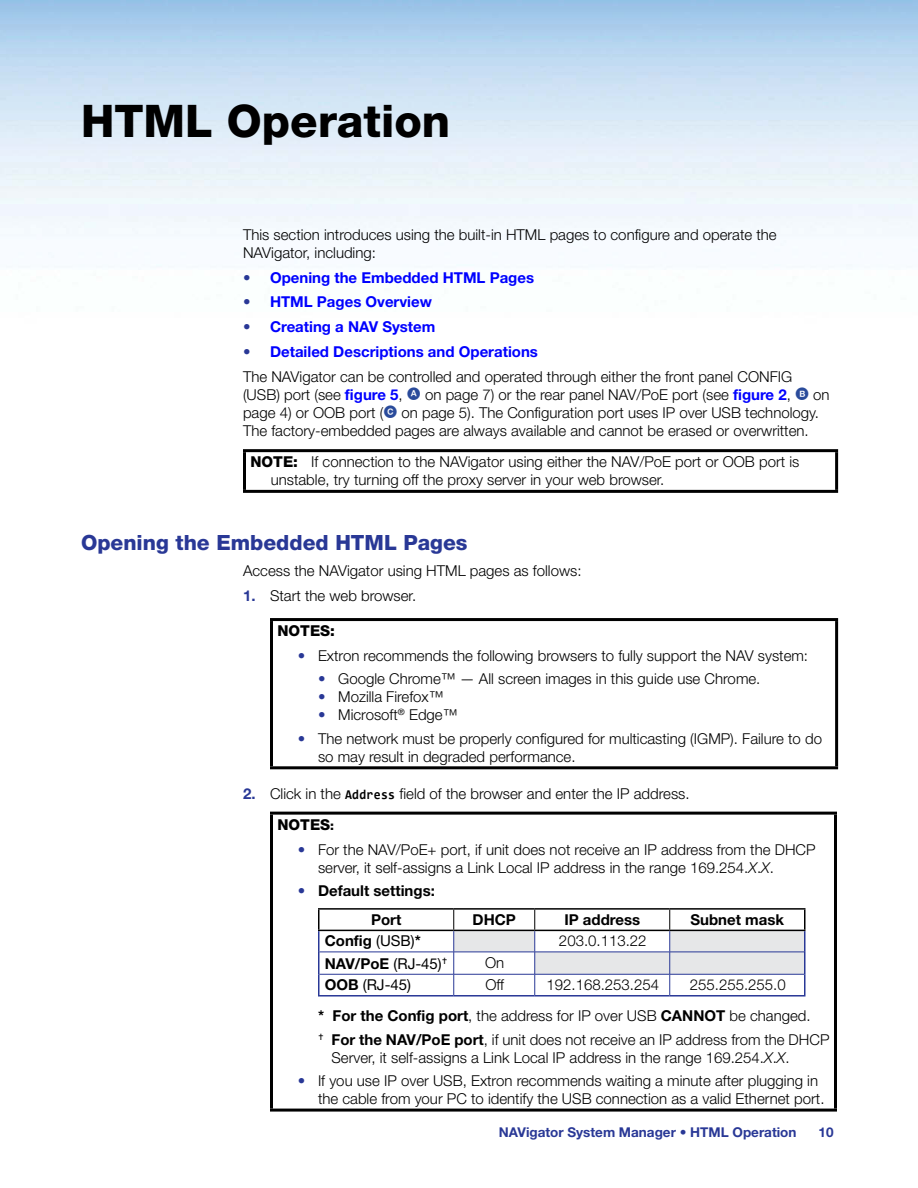
<style>
.page{position:relative;width:918px;height:1188px;background:#fff}
.page>*{position:absolute;margin:0;border:0;box-sizing:border-box;transform-origin:0 0}
.t1{font:800 45px "Helvetica Neue LT Std";color:#000}
.t2{font:800 21px "Helvetica Neue LT Std";color:#293896}
.t3{font:300 15px/18px "Helvetica Neue LT Std";color:#000}
.t4{font:700 15px/29px "Helvetica Neue LT Std";color:#000}
.t5{font:700 15px "Helvetica Neue LT Std";color:#00f}
.t6{font:15px "Helvetica Neue LT Std";color:#000}
.t7{font:800 15px "Helvetica Neue LT Std";color:#000}
.t8{font:700 13.5px "Helvetica Neue LT Std";color:#293896}
.s1{font-weight:400;color:#293896}
.s2{font-weight:700;color:#00f}
.s3{font-weight:800}
.s4{font-weight:700;color:#293896}
.s5{font-family:"Consolas";font-weight:700;font-size:13.5px}
.s6{font-weight:800;font-size:12.3px}
.s7{font-style:italic}
.s8{color:#293896}
.s9{font-weight:400}
.s10{font-weight:700}
</style>
<div class="page">
<hr style="left:243px;top:449px;width:595px;height:3px;background:#000">
<hr style="left:243px;top:452px;width:3px;height:38px;background:#000">
<hr style="left:835px;top:452px;width:3px;height:38px;background:#000">
<hr style="left:243px;top:490px;width:595px;height:3px;background:#000">
<hr style="left:270px;top:618px;width:568px;height:3px;background:#000">
<hr style="left:270px;top:621px;width:3px;height:145px;background:#000">
<hr style="left:835px;top:621px;width:3px;height:145px;background:#000">
<hr style="left:270px;top:766px;width:568px;height:3px;background:#000">
<hr style="left:270px;top:812px;width:567px;height:3px;background:#000">
<hr style="left:270px;top:815px;width:3px;height:294px;background:#000">
<hr style="left:834px;top:815px;width:3px;height:294px;background:#000">
<hr style="left:270px;top:1109px;width:567px;height:3px;background:#000">
<hr style="left:318px;top:908px;width:136px;height:2px;background:#000">
<hr style="left:318px;top:910px;width:2px;height:20px;background:#000">
<hr style="left:454px;top:908px;width:81px;height:2px;background:#000">
<hr style="left:535px;top:908px;width:135px;height:2px;background:#000">
<hr style="left:670px;top:908px;width:136px;height:2px;background:#000">
<hr style="left:318px;top:930px;width:136px;height:1px;background:#000">
<hr style="left:670px;top:930px;width:136px;height:1px;background:#000">
<hr style="left:318px;top:931px;width:2px;height:21px;background:#293896">
<hr style="left:318px;top:952px;width:2px;height:22px;background:#293896">
<hr style="left:318px;top:974px;width:2px;height:21px;background:#293896">
<hr style="left:318px;top:995px;width:136px;height:2px;background:#293896">
<hr style="left:454px;top:995px;width:81px;height:2px;background:#293896">
<hr style="left:535px;top:995px;width:135px;height:2px;background:#293896">
<hr style="left:670px;top:995px;width:136px;height:2px;background:#293896">
<hr style="left:320px;top:952px;width:134px;height:1px;background:#293896">
<hr style="left:320px;top:974px;width:134px;height:1px;background:#293896">
<svg style="left:453px;top:910px;width:351px;height:85px"></svg>
<hr style="left:804px;top:910px;width:2px;height:20px;background:#000">
<hr style="left:804px;top:931px;width:2px;height:21px;background:#293896">
<hr style="left:804px;top:952px;width:2px;height:22px;background:#293896">
<hr style="left:804px;top:974px;width:2px;height:21px;background:#293896">
<h1 class="t1" style="left:81px;top:94px;width:371px">HTML Operation</h1>
<p class="t3" style="left:243px;top:225px;width:535px">This section introduces using the built-in HTML pages to configure and operate the<br>NAVigator, including:</p>
<p class="t5" style="left:243px;top:268px;width:293px"><span class="s1">•</span> Opening the Embedded HTML Pages</p>
<p class="t5" style="left:243px;top:293px;width:190px"><span class="s1">•</span> HTML Pages Overview</p>
<p class="t5" style="left:243px;top:318px;width:194px"><span class="s1">•</span> Creating a NAV System</p>
<p class="t3" style="left:243px;top:339px;width:551px;line-height:24.8px"><span class="s1">•</span> <span class="s2">Detailed Descriptions and Operations<br></span>The NAVigator can be controlled and operated through either the front panel CONFIG</p>
<p class="t3" style="left:243px;top:385px;width:161px">(USB) port (see <span class="s2">figure 5</span>,</p>
<p class="t3" style="left:425px;top:385px;width:367px">on page 7) or the rear panel NAV/PoE port (see <span class="s2">figure 2</span>,</p>
<p class="t3" style="left:243px;top:385px;width:588px;text-indent:570px">on page 4) or OOB port ( on page 5). The Configuration port uses IP over USB technology.<br>The factory-embedded pages are always available and cannot be erased or overwritten.</p>
<p class="t3" style="left:271px;top:453px;width:530px;text-indent:-20px"><span class="s3">NOTE:</span> If connection to the NAVigator using either the NAV/PoE port or OOB port is unstable, try turning off the proxy server in your web browser.</p>
<h2 class="t2" style="left:81px;top:530px;width:388px">Opening the Embedded HTML Pages</h2>
<p class="t3" style="left:243px;top:561px;width:340px">Access the NAVigator using HTML pages as follows:</p>
<p class="t3" style="left:243px;top:586px;width:175px"><span class="s4">1.</span> Start the web browser.</p>
<p class="t7" style="left:278px;top:622px;width:59px">NOTES:</p>
<p class="t3" style="left:298px;top:646px;width:512px"><span class="s4">•</span> Extron recommends the following browsers to fully support the NAV system:</p>
<p class="t3" style="left:318px;top:670px;width:444px"><span class="s4">•</span> Google Chrome™ — All screen images in this guide use Chrome.</p>
<p class="t3" style="left:318px;top:688px;width:127px"><span class="s4">•</span> Mozilla Firefox™</p>
<p class="t3" style="left:318px;top:706px;width:141px"><span class="s4">•</span> Microsoft<sup>®</sup> Edge™</p>
<p class="t3" style="left:318px;top:729px;width:506px;text-indent:-20px"><span class="s4">•</span> The network must be properly configured for multicasting (IGMP). Failure to do so may result in degraded performance.</p>
<p class="t3" style="left:278px;top:779px;width:414px;line-height:30.3px;text-indent:-34px"><span class="s4">2.</span> Click in the <span class="s5">Address</span> field of the browser and enter the IP address.<br><span class="s3">NOTES</span><span class="s6">:</span></p>
<p class="t3" style="left:318px;top:840px;width:499px;text-indent:-20px"><span class="s4">•</span> For the NAV/PoE+ port, if unit does not receive an IP address from the DHCP server, it self-assigns a Link Local IP address in the range 169.254.<span class="s7">X</span>.<span class="s7">X</span>.</p>
<p class="t4" style="left:371px;top:876px;width:65px;text-indent:-73px"><span class="s8">•</span> Default settings:<br>Port</p>
<p class="t4" style="left:473px;top:905px;width:45px">DHCP</p>
<p class="t4" style="left:564px;top:905px;width:77px">IP address</p>
<p class="t4" style="left:690px;top:905px;width:95px">Subnet mask</p>
<p class="t4" style="left:325px;top:926px;width:98px">Config <span class="s9">(USB)</span>*</p>
<p class="t3" style="left:559px;top:932px;width:89px">203.0.113.22</p>
<p class="t4" style="left:325px;top:949px;width:119px">NAV/PoE <span class="s9">(RJ-45)</span></p>
<p class="t3" style="left:485px;top:953px;width:21px">On</p>
<p class="t6" style="left:325px;top:976px;width:88px"><span class="s10">OOB</span> (RJ-45)</p>
<p class="t3" style="left:485px;top:976px;width:20px">Off</p>
<p class="t3" style="left:546px;top:976px;width:114px">192.168.253.254</p>
<p class="t3" style="left:318px;top:969px;width:494px;line-height:30.9px;text-indent:372px">255.255.255.0<br><span class="s10">* For the Config port</span>, the address for IP over USB <span class="s10">CANNOT</span> be changed.</p>
<p class="t3" style="left:331px;top:1030px;width:499px"><span class="s10">For the NAV/PoE port</span>, if unit does not receive an IP address from the DHCP<br>Server, it self-assigns a Link Local IP address in the range 169.254.<span class="s7">X</span>.<span class="s7">X</span>.</p>
<p class="t3" style="left:318px;top:1071px;width:508px;text-indent:-20px"><span class="s4">•</span> If you use IP over USB, Extron recommends waiting a minute after plugging in the cable from your PC to identify the USB connection as a valid Ethernet port.</p>
<p class="t8" style="left:499px;top:1124px;width:299px">NAVigator System Manager • HTML Operation</p>
<p class="t8" style="left:819px;top:1124px;width:17px">10</p>
</div>
